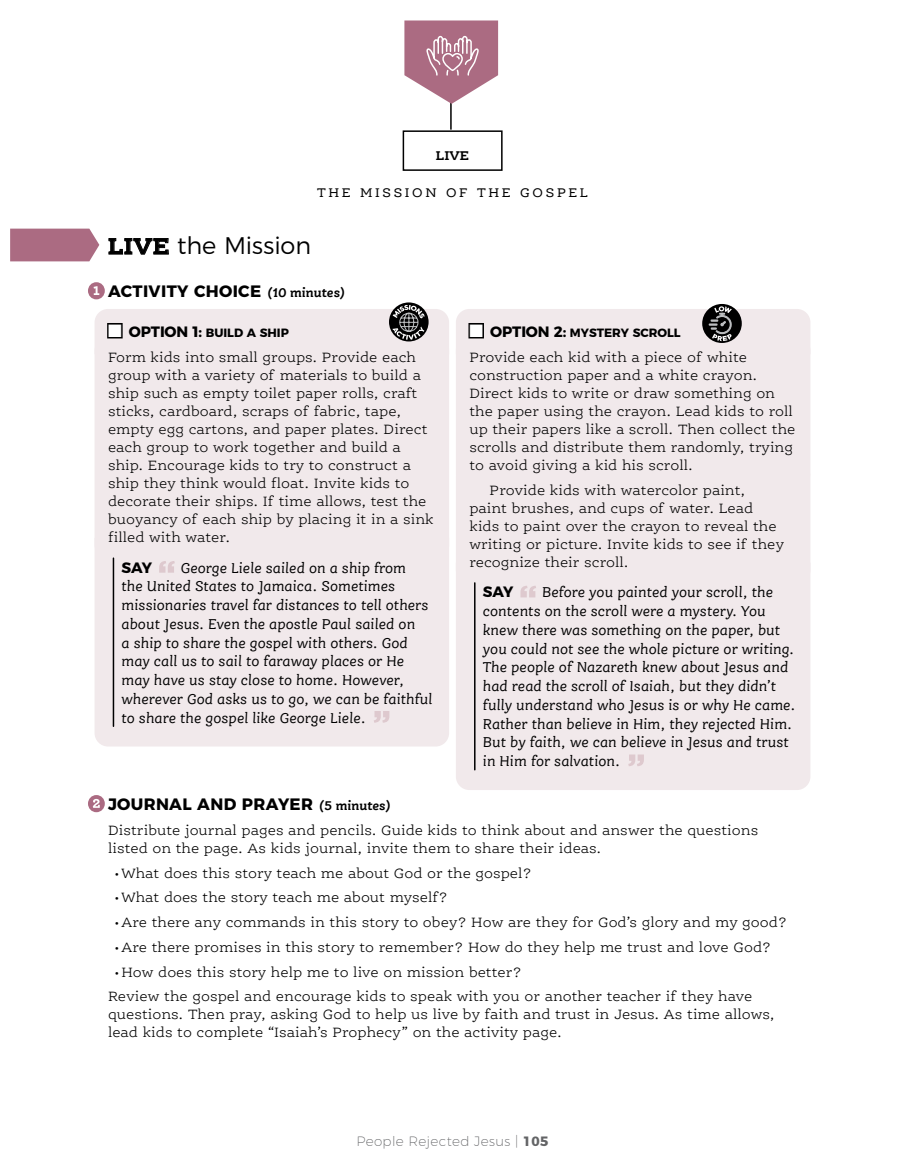
<style>
.page{position:relative;width:905px;height:1168px;background:#fff}
.page>*{position:absolute;margin:0;border:0;box-sizing:border-box;transform-origin:0 0}
.t1{font:300 24px "Montserrat";letter-spacing:-.005em;color:#000}
.t2{font:700 16.5px "Montserrat";letter-spacing:.02em;color:#000}
.t3{font:italic 15.3px/18.8px "Ernestine Pro";color:#000}
.t4{font:700 15px "Montserrat";letter-spacing:-.04em;color:#000}
.t5{font:300 14.7px/18px "Ernestine Pro";color:#000}
.t6{font:200 13.5px "Montserrat";letter-spacing:.025em;color:#636466}
.t7{font:13.5px "Ernestine Pro";letter-spacing:.195em;color:#000}
.t8{font:700 13.5px "Ernestine Pro";color:#000}
.t9{font:700 12px "Montserrat";color:#000}
.s1{font-family:"Ernestine Pro";font-weight:700}
.s2{font-family:"Ernestine Pro";font-style:italic;font-size:13.5px}
.s3{font-size:15px}
.s4{font-weight:700}
</style>
<div class="page">
<div style="left:10px;top:229px;width:89px;height:32px;background:#ab6b82"></div>
<div style="left:402px;top:130px;width:100px;height:41px;border:2px solid #000"></div>
<hr style="left:450px;top:95px;width:1px;height:35px;background:#000">
<svg style="left:404px;top:20px;width:94px;height:84px"></svg>
<div style="left:94px;top:337px;width:355px;height:222px;background:#f1e9eb;border-radius:14px"></div>
<div style="left:94px;top:548px;width:355px;height:198px;background:#f1e9eb"></div>
<hr style="left:113px;top:558px;width:1px;height:168px;background:#000">
<svg style="left:389px;top:302px;width:39px;height:39px"></svg>
<svg style="left:159px;top:561px;width:16px;height:12px"></svg>
<svg style="left:374px;top:711px;width:15px;height:12px"></svg>
<div style="left:456px;top:337px;width:354px;height:150px;background:#f1e9eb;border-radius:14px"></div>
<div style="left:456px;top:463px;width:354px;height:120px;background:#f1e9eb;border-radius:14px"></div>
<div style="left:456px;top:573px;width:354px;height:217px;background:#f1e9eb"></div>
<hr style="left:474px;top:583px;width:1px;height:187px;background:#000">
<svg style="left:702px;top:304px;width:39px;height:39px"></svg>
<svg style="left:520px;top:586px;width:16px;height:11px"></svg>
<svg style="left:628px;top:754px;width:16px;height:12px"></svg>
<svg style="left:88px;top:282px;width:17px;height:17px"></svg>
<svg style="left:88px;top:795px;width:17px;height:17px"></svg>
<svg style="left:94px;top:305px;width:355px;height:43px"></svg>
<svg style="left:456px;top:306px;width:354px;height:41px"></svg>
<p class="t8" style="left:436px;top:147px;width:35px">LIVE</p>
<p class="t7" style="left:317px;top:185px;width:272px">THE MISSION OF THE GOSPEL</p>
<h1 class="t1" style="left:108px;top:227px;width:204px"><span class="s1">LIVE</span> the Mission</h1>
<p class="t2" style="left:108px;top:278px;width:239px">ACTIVITY CHOICE <span class="s2">(10 minutes)</span></p>
<p class="t9" style="left:129px;top:323px;width:161px"><span class="s3">OPTION 1:</span> BUILD A SHIP</p>
<p class="t5" style="left:108px;top:348px;width:327px">Form kids into small groups. Provide each group with a variety of materials to build a ship such as empty toilet paper rolls, craft sticks, cardboard, scraps of fabric, tape, empty egg cartons, and paper plates. Direct each group to work together and build a ship. Encourage kids to try to construct a ship they think would float. Invite kids to decorate their ships. If time allows, test the buoyancy of each ship by placing it in a sink filled with water.</p>
<p class="t4" style="left:122px;top:555px;width:32px">SAY</p>
<p class="t3" style="left:122px;top:558px;width:312px;text-indent:59px">George Liele sailed on a ship from<br>the United States to Jamaica. Sometimes missionaries travel far distances to tell others about Jesus. Even the apostle Paul sailed on<br>a ship to share the gospel with others. God may call us to sail to faraway places or He may have us stay close to home. However, wherever God asks us to go, we can be faithful to share the gospel like George Liele.</p>
<p class="t9" style="left:490px;top:323px;width:192px"><span class="s3">OPTION 2:</span> MYSTERY SCROLL</p>
<p class="t5" style="left:469px;top:348px;width:327px">Provide each kid with a piece of white construction paper and a white crayon.<br>Direct kids to write or draw something on the paper using the crayon. Lead kids to roll up their papers like a scroll. Then collect the scrolls and distribute them randomly, trying to avoid giving a kid his scroll.</p>
<p class="t5" style="left:469px;top:480px;width:316px;text-indent:20px">Provide kids with watercolor paint, paint brushes, and cups of water. Lead kids to paint over the crayon to reveal the writing or picture. Invite kids to see if they recognize their scroll.</p>
<p class="t4" style="left:483px;top:580px;width:32px">SAY</p>
<p class="t3" style="left:483px;top:583px;width:314px;text-indent:59px">Before you painted your scroll, the contents on the scroll were a mystery. You knew there was something on the paper, but you could not see the whole picture or writing.<br>The people of Nazareth knew about Jesus and had read the scroll of Isaiah, but they didn’t fully understand who Jesus is or why He came.<br>Rather than believe in Him, they rejected Him.<br>But by faith, we can believe in Jesus and trust in Him for salvation.</p>
<p class="t2" style="left:108px;top:790px;width:285px">JOURNAL AND PRAYER <span class="s2">(5 minutes)</span></p>
<p class="t5" style="left:108px;top:821px;width:651px">Distribute journal pages and pencils. Guide kids to think about and answer the questions listed on the page. As kids journal, invite them to share their ideas.</p>
<p class="t5" style="left:114px;top:863px;width:419px">•What does this story teach me about God or the gospel?</p>
<p class="t5" style="left:114px;top:888px;width:335px">•What does the story teach me about myself?</p>
<p class="t5" style="left:114px;top:913px;width:675px">•Are there any commands in this story to obey? How are they for God’s glory and my good?</p>
<p class="t5" style="left:114px;top:938px;width:659px">•Are there promises in this story to remember? How do they help me trust and love God?</p>
<p class="t5" style="left:108px;top:959px;width:646px;line-height:24.8px;text-indent:6px">•How does this story help me to live on mission better?<br>Review the gospel and encourage kids to speak with you or another teacher if they have</p>
<p class="t5" style="left:108px;top:1005px;width:668px">questions. Then pray, asking God to help us live by faith and trust in Jesus. As time allows, lead kids to complete “Isaiah’s Prophecy” on the activity page.</p>
<p class="t6" style="left:356px;top:1131px;width:193px">People Rejected Jesus | <span class="s4">105</span></p>
</div>
